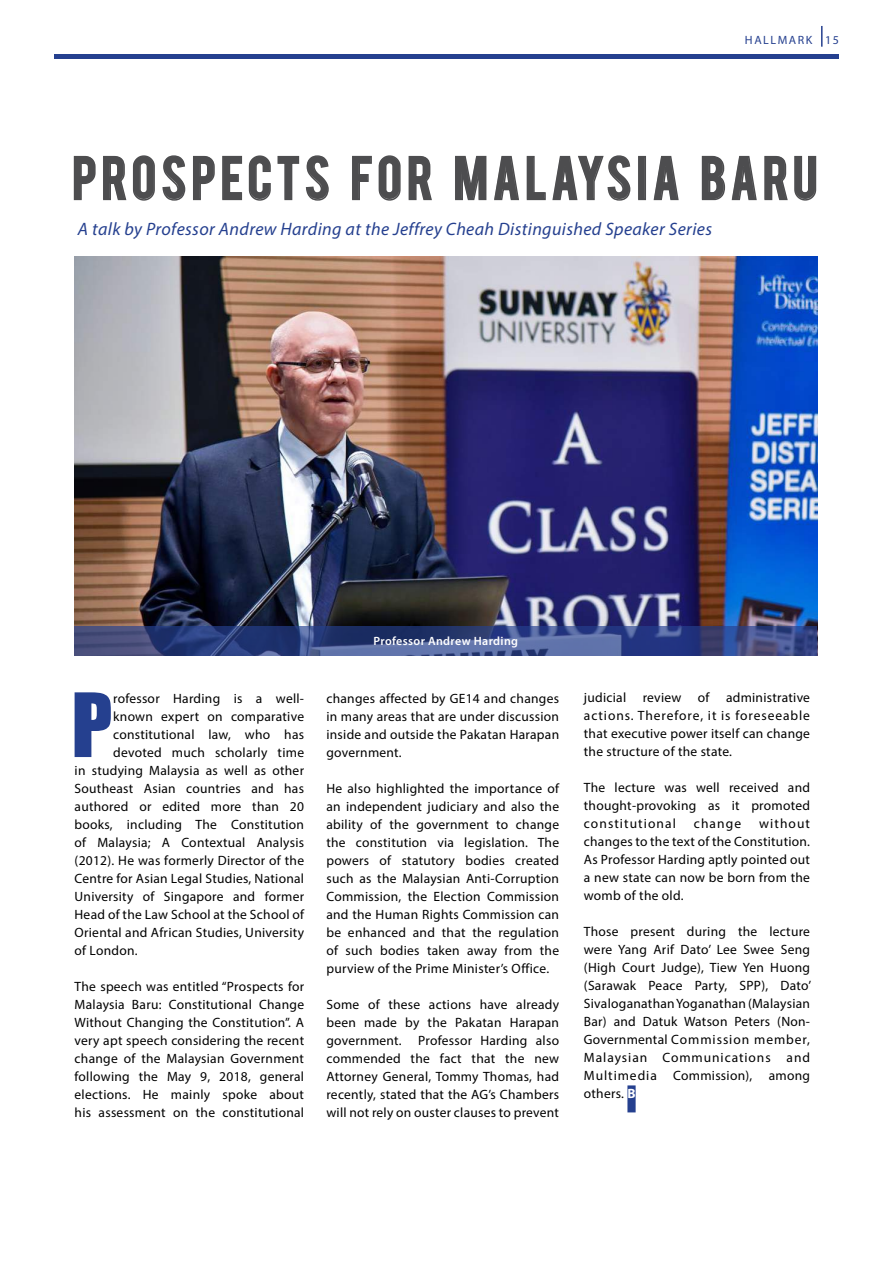
<style>
.page{position:relative;width:893px;height:1263px;background:#fff}
.page>*{position:absolute;margin:0;border:0;box-sizing:border-box;transform-origin:0 0}
.t1{font:81.75px "Impact";color:#25408f}
.t2{font:48px "Bebas";letter-spacing:.09em;color:#4d4d4f}
.t3{font:italic 18px "Myriad Pro";letter-spacing:.02em;color:#25408f}
.t4{font:13.5px/18px "Myriad Pro";letter-spacing:.02em;color:#000;text-align:justify}
.t5{font:600 12px "Myriad Pro";letter-spacing:.03em;color:#fff}
.t6{font:12px "Myriad Pro";letter-spacing:.13em;color:#25408f}
.s1{font-weight:700;color:#fff}
</style>
<div class="page">
<div style="left:54px;top:54px;width:785px;height:5px;background:#25408f"></div>
<svg style="left:821px;top:26px;width:1px;height:21px"></svg>
<img style="left:75px;top:257px;width:742px;height:369px">
<svg style="left:75px;top:626px;width:742px;height:29px;background:#3a4a84"></svg>
<svg style="left:73px;top:155px;width:23px;height:46px"></svg>
<svg style="left:103px;top:155px;width:52px;height:46px"></svg>
<svg style="left:162px;top:155px;width:24px;height:46px"></svg>
<svg style="left:193px;top:155px;width:22px;height:46px"></svg>
<svg style="left:222px;top:155px;width:49px;height:46px"></svg>
<svg style="left:277px;top:155px;width:52px;height:46px"></svg>
<svg style="left:352px;top:155px;width:49px;height:46px"></svg>
<svg style="left:408px;top:155px;width:24px;height:46px"></svg>
<svg style="left:455px;top:155px;width:32px;height:46px"></svg>
<svg style="left:494px;top:155px;width:25px;height:46px"></svg>
<svg style="left:526px;top:155px;width:105px;height:46px"></svg>
<div style="left:638px;top:156px;width:8px;height:44px;border:2px solid #4d4d4f"></div>
<svg style="left:653px;top:155px;width:26px;height:46px"></svg>
<svg style="left:701px;top:155px;width:56px;height:46px"></svg>
<svg style="left:764px;top:155px;width:53px;height:46px"></svg>
<div style="left:627px;top:1085px;width:9px;height:27px;background:#25408f"></div>
<p class="t6" style="left:745px;top:32px;width:95px">HALLMARK 15</p>
<h2 class="t2" style="left:72px;top:143px;width:747px">PROSPECTS FOR MALAYSIA BARU</h2>
<h3 class="t3" style="left:78px;top:218px;width:636px">A talk by Professor Andrew Harding at the Jeffrey Cheah Distinguished Speaker Series</h3>
<h1 class="t1" style="left:71px;top:661px;width:43px">P</h1>
<p class="t4" style="left:113px;top:689px;width:192px">rofessor Harding is a well-</p>
<p class="t4" style="left:113px;top:707px;width:192px">known expert on comparative</p>
<p class="t4" style="left:113px;top:725px;width:192px">constitutional law, who has</p>
<p class="t4" style="left:113px;top:743px;width:192px">devoted much scholarly time</p>
<p class="t4" style="left:75px;top:761px;width:231px">in studying Malaysia as well as other</p>
<p class="t4" style="left:75px;top:779px;width:231px">Southeast Asian countries and has</p>
<p class="t4" style="left:75px;top:797px;width:231px">authored or edited more than 20</p>
<p class="t4" style="left:75px;top:815px;width:231px">books, including The Constitution</p>
<p class="t4" style="left:75px;top:833px;width:231px">of Malaysia; A Contextual Analysis</p>
<p class="t4" style="left:75px;top:851px;width:231px">(2012). He was formerly Director of the</p>
<p class="t4" style="left:75px;top:869px;width:231px">Centre for Asian Legal Studies, National</p>
<p class="t4" style="left:75px;top:887px;width:231px">University of Singapore and former</p>
<p class="t4" style="left:75px;top:905px;width:231px">Head of the Law School at the School of</p>
<p class="t4" style="left:75px;top:923px;width:231px">Oriental and African Studies, University</p>
<p class="t4" style="left:75px;top:941px;width:65px">of London.</p>
<p class="t4" style="left:75px;top:977px;width:231px">The speech was entitled “Prospects for Malaysia Baru: Constitutional Change Without Changing the Constitution”. A very apt speech considering the recent change of the Malaysian Government following the May 9, 2018, general elections. He mainly spoke about his assessment on the constitutional</p>
<p class="t5" style="left:374px;top:633px;width:146px">Professor Andrew Harding</p>
<p class="t4" style="left:326px;top:689px;width:234px">changes affected by GE14 and changes in many areas that are under discussion inside and outside the Pakatan Harapan government.</p>
<p class="t4" style="left:326px;top:779px;width:234px">He also highlighted the importance of an independent judiciary and also the ability of the government to change the constitution via legislation. The powers of statutory bodies created such as the Malaysian Anti-Corruption Commission, the Election Commission and the Human Rights Commission can be enhanced and that the regulation of such bodies taken away from the purview of the Prime Minister’s Office.</p>
<p class="t4" style="left:326px;top:995px;width:234px">Some of these actions have already been made by the Pakatan Harapan government. Professor Harding also commended the fact that the new Attorney General, Tommy Thomas, had recently, stated that the AG’s Chambers will not rely on ouster clauses to prevent</p>
<p class="t4" style="left:584px;top:688px;width:228px">judicial review of administrative actions. Therefore, it is foreseeable that executive power itself can change the structure of the state.</p>
<p class="t4" style="left:584px;top:778px;width:228px">The lecture was well received and thought-provoking as it promoted constitutional</p>
<p class="t4" style="left:584px;top:814px;width:228px;text-indent:175px">without changes to the text of the Constitution.<br>As Professor Harding aptly pointed out a new state can now be born from the womb of the old.</p>
<p class="t4" style="left:584px;top:922px;width:229px">Those present during the lecture were Yang Arif Dato’ Lee Swee Seng (High Court Judge), Tiew Yen Huong (Sarawak Peace Party, SPP), Dato’ Sivaloganathan Yoganathan (Malaysian Bar) and Datuk Watson Peters (Non-Governmental Commission member, Malaysian Communications and Multimedia Commission), among others. <span class="s1">B</span></p>
<p class="t4" style="left:694px;top:814px;width:49px">change</p>
</div>
